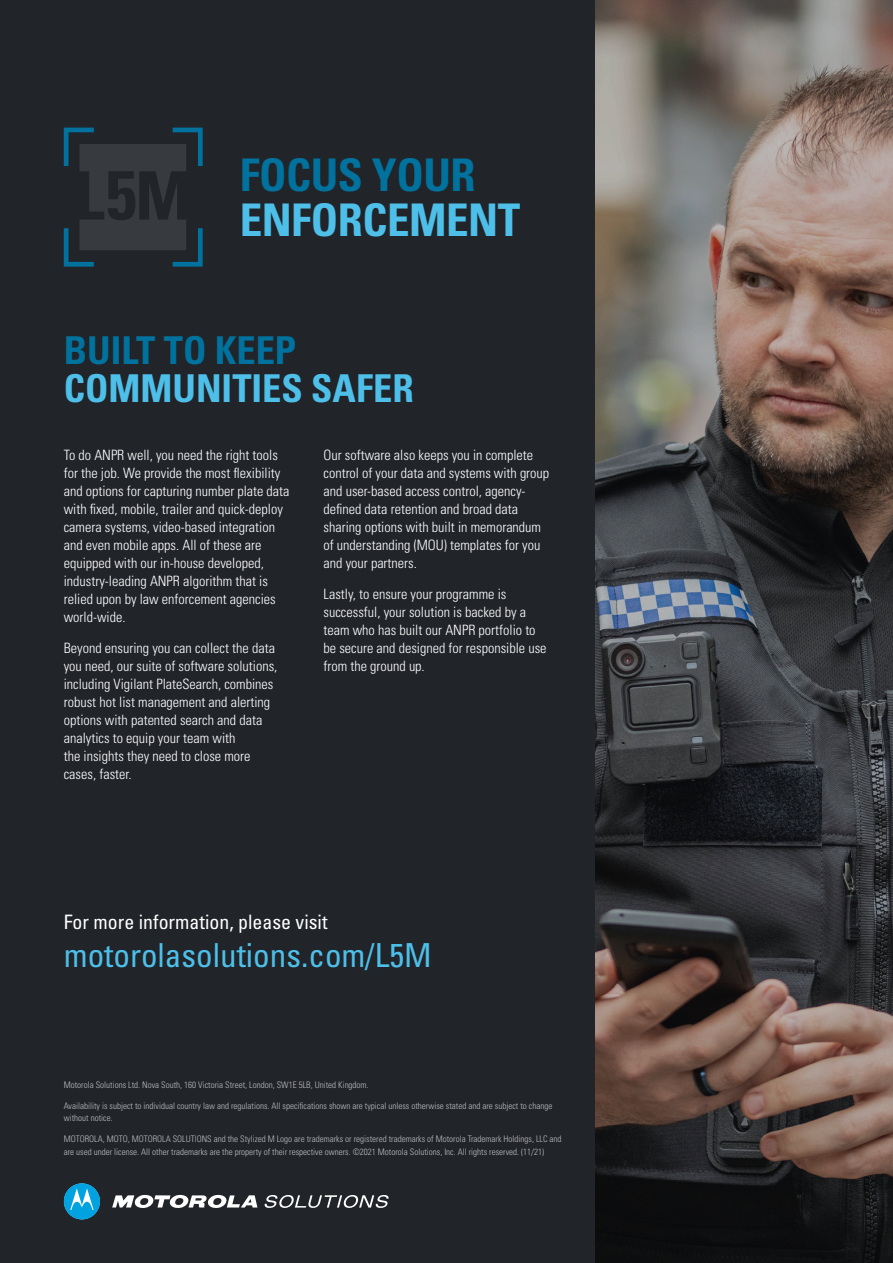
<style>
.page{position:relative;width:893px;height:1263px;background:#212429}
.page>*{position:absolute;margin:0;border:0;box-sizing:border-box;transform-origin:0 0}
.t1{font:700 condensed 45px/45.3px "Univers LT Std";letter-spacing:-.01em;color:#4dbfe9}
.t2{font:700 condensed 38.4px/38.4px "Univers LT Std";color:#4dbfe9}
.t3{font:condensed 33.15px "Univers LT Std";color:#4dbfe9}
.t4{font:condensed 19.8px "Univers LT Std";color:#fff}
.t5{font:300 condensed 14.25px/18px "Univers LT Std";color:#fff}
.t6{font:300 condensed 9px/12.3px "Univers LT Std";color:#bcbdbf}
.s1{color:#00729d}
</style>
<div class="page">
<svg style="left:64px;top:128px;width:139px;height:139px"></svg>
<svg style="left:64px;top:1183px;width:36px;height:36px"></svg>
<svg style="left:112px;top:1195px;width:145px;height:13px"></svg>
<svg style="left:265px;top:1195px;width:124px;height:13px"></svg>
<img style="left:595px;top:0;width:298px;height:1263px">
<p class="t1" style="left:240px;top:152px;width:282px"><span class="s1">FOCUS YOUR<br></span>ENFORCEMENT</p>
<p class="t2" style="left:64px;top:331px;width:351px"><span class="s1">BUILT TO KEEP<br></span>COMMUNITIES SAFER</p>
<p class="t5" style="left:64px;top:446px;width:227px">To do ANPR well, you need the right tools for the job. We provide the most flexibility and options for capturing number plate data with fixed, mobile, trailer and quick-deploy camera systems, video-based integration and even mobile apps. All of these are equipped with our in-house developed, industry-leading ANPR algorithm that is relied upon by law enforcement agencies world-wide.</p>
<p class="t5" style="left:64px;top:639px;width:215px">Beyond ensuring you can collect the data you need, our suite of software solutions, including Vigilant PlateSearch, combines robust hot list management and alerting options with patented search and data analytics to equip your team with<br>the insights they need to close more cases, faster.</p>
<p class="t5" style="left:324px;top:446px;width:227px">Our software also keeps you in complete control of your data and systems with group and user-based access control, agency&shy;defined data retention and broad data sharing options with built in memorandum of understanding (MOU) templates for you and your partners.</p>
<p class="t5" style="left:324px;top:585px;width:225px">Lastly, to ensure your programme is successful, your solution is backed by a team who has built our ANPR portfolio to be secure and designed for responsible use from the ground up.</p>
<p class="t4" style="left:64px;top:909px;width:265px">For more information, please visit</p>
<p class="t3" style="left:64px;top:934px;width:369px">motorolasolutions.com/L5M</p>
<p class="t6" style="left:64px;top:1079px;width:306px">Motorola Solutions Ltd. Nova South, 160 Victoria Street, London, SW1E 5LB, United Kingdom.</p>
<p class="t6" style="left:64px;top:1100px;width:490px">Availability is subject to individual country law and regulations. All specifications shown are typical unless otherwise stated and are subject to change without notice.</p>
<p class="t6" style="left:64px;top:1133px;width:499px">MOTOROLA, MOTO, MOTOROLA SOLUTIONS and the Stylized M Logo are trademarks or registered trademarks of Motorola Trademark Holdings, LLC and are used under license. All other trademarks are the property of their respective owners. ©2021 Motorola Solutions, Inc. All rights reserved. (11/21)</p>
</div>
